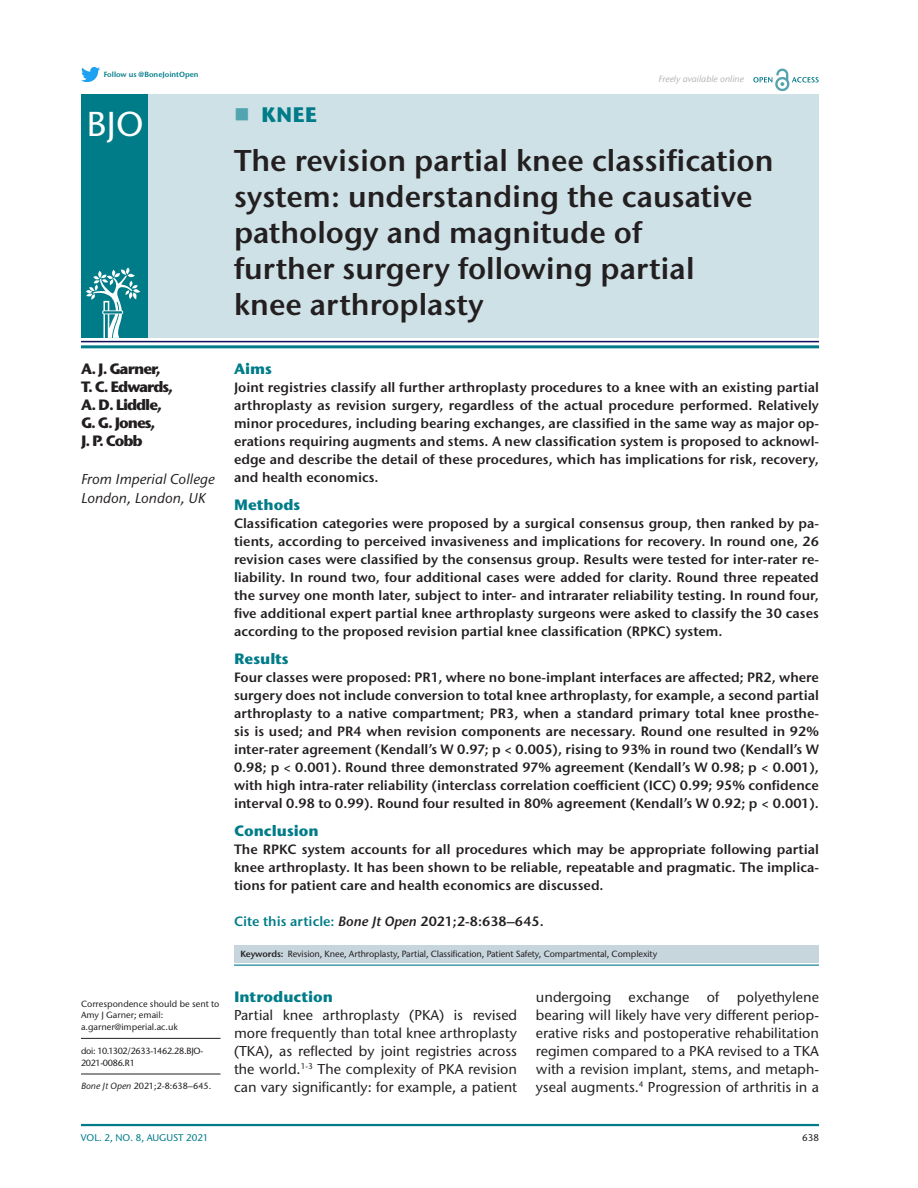
<style>
.page{position:relative;width:918px;height:1188px;background:#fff}
.page>*{position:absolute;margin:0;border:0;box-sizing:border-box;transform-origin:0 0}
.t1{font:500 34.5px "Stone Sans ITC Pro";color:#fff}
.t2{font:600 30px/36px "Stone Sans ITC Pro";color:#231f20}
.t3{font:700 21px "Stone Sans ITC Pro";color:#007c89}
.t4{font:700 15px/18px "Stone Sans ITC Pro";letter-spacing:-.07em;color:#231f20}
.t5{font:700 15px "Stone Sans ITC Pro";color:#007c89}
.t6{font:500 14.25px/18px "Stone Sans ITC Pro";color:#231f20;text-align:justify}
.t7{font:italic 500 14.25px/19.5px "Stone Sans ITC Pro";color:#231f20}
.t8{font:600 13.5px/18px "Stone Sans ITC Pro";color:#231f20;text-align:justify}
.t9{font:500 9.75px "Stone Sans ITC Pro";color:#007c89}
.t10{font:500 9.75px "Stone Sans ITC Pro";color:#231f20}
.t11{font:500 9px/12px "Stone Sans ITC Pro";letter-spacing:-.01em;color:#231f20}
.t12{font:500 9px/12px "Stone Sans ITC Pro";letter-spacing:-.03em;color:#231f20}
.t13{font:italic 500 9px "Stone Sans ITC Pro";color:#b2b3b7}
.t14{font:600 7.5px "Stone Sans ITC Pro";color:#007c89}
.s1{font-style:italic}
.s2{color:#007c89}
.s3{font-weight:600}
</style>
<div class="page">
<hr style="left:81px;top:1124px;width:738px;height:2px;background:#007c89">
<img style="left:81px;top:67px;width:18px;height:15px">
<svg style="left:753px;top:69px;width:66px;height:22px"></svg>
<div style="left:234px;top:945px;width:585px;height:18px;background:#c7d5dd"></div>
<hr style="left:81px;top:341px;width:738px;height:1px;background:#11125f">
<hr style="left:81px;top:345px;width:738px;height:3px;background:#007c89">
<div style="left:81px;top:94px;width:738px;height:244px;background:#cee1e6"></div>
<div style="left:81px;top:95px;width:66px;height:243px;background:#007c89"></div>
<svg style="left:86px;top:267px;width:54px;height:71px"></svg>
<hr style="left:81px;top:1038px;width:139px;height:1px;background:#231f20">
<hr style="left:81px;top:1074px;width:139px;height:1px;background:#231f20">
<hr style="left:234px;top:965px;width:585px;height:1px;background:#007c89">
<p class="t14" style="left:104px;top:70px;width:97px">Follow us @BoneJointOpen</p>
<h1 class="t1" style="left:87px;top:103px;width:58px">BJO</h1>
<p class="t13" style="left:658px;top:73px;width:87px">Freely available online</p>
<h3 class="t3" style="left:261px;top:101px;width:58px">KNEE</h3>
<h2 class="t2" style="left:234px;top:142px;width:541px">The revision partial knee classification system: understanding the causative pathology and magnitude of<br>further surgery following partial<br>knee arthroplasty</h2>
<p class="t4" style="left:81px;top:360px;width:94px">A. J. Garner,<br>T. C. Edwards,<br>A. D. Liddle,<br>G. G. Jones,<br>J. P. Cobb</p>
<p class="t7" style="left:81px;top:469px;width:135px">From Imperial College<br>London, London, UK</p>
<p class="t11" style="left:81px;top:997px;width:140px">Correspondence should be sent to<br>Amy J Garner; email: a.garner@imperial.ac.uk</p>
<p class="t12" style="left:81px;top:1045px;width:124px">doi: 10.1302/2633-1462.28.BJO-<br>2021-0086.R1</p>
<p class="t11" style="left:81px;top:1080px;width:132px"><span class="s1">Bone Jt Open</span> 2021;2-8:638–645.</p>
<p class="t5" style="left:234px;top:359px;width:39px">Aims</p>
<p class="t8" style="left:234px;top:379px;width:587px">Joint registries classify all further arthroplasty procedures to a knee with an existing partial arthroplasty as revision surgery, regardless of the actual procedure performed. Relatively minor procedures, including bearing exchanges, are classified in the same way as major op&shy;erations requiring augments and stems. A new classification system is proposed to acknowl&shy;edge and describe the detail of these procedures, which has implications for risk, recovery, and health economics.</p>
<p class="t5" style="left:234px;top:495px;width:68px">Methods</p>
<p class="t8" style="left:234px;top:514px;width:587px">Classification categories were proposed by a surgical consensus group, then ranked by pa&shy;tients, according to perceived invasiveness and implications for recovery. In round one, 26 revision cases were classified by the consensus group. Results were tested for inter-rater re&shy;liability. In round two, four additional cases were added for clarity. Round three repeated the survey one month later, subject to inter- and intrarater reliability testing. In round four, five additional expert partial knee arthroplasty surgeons were asked to classify the 30 cases according to the proposed revision partial knee classification (RPKC) system.</p>
<p class="t5" style="left:234px;top:649px;width:56px">Results</p>
<p class="t8" style="left:234px;top:668px;width:587px">Four classes were proposed: PR1, where no bone-implant interfaces are affected; PR2, where surgery does not include conversion to total knee arthroplasty, for example, a second partial arthroplasty to a native compartment; PR3, when a standard primary total knee prosthe&shy;sis is used; and PR4 when revision components are necessary. Round one resulted in 92% inter-rater agreement (Kendall’s W 0.97; p &lt; 0.005), rising to 93% in round two (Kendall’s W 0.98; p &lt; 0.001). Round three demonstrated 97% agreement (Kendall’s W 0.98; p &lt; 0.001), with high intra-rater reliability (interclass correlation coefficient (ICC) 0.99; 95% confidence interval 0.98 to 0.99). Round four resulted in 80% agreement (Kendall’s W 0.92; p &lt; 0.001).</p>
<p class="t5" style="left:234px;top:821px;width:86px">Conclusion</p>
<p class="t8" style="left:234px;top:840px;width:587px">The RPKC system accounts for all procedures which may be appropriate following partial knee arthroplasty. It has been shown to be reliable, repeatable and pragmatic. The implica&shy;tions for patient care and health economics are discussed.</p>
<p class="t8" style="left:234px;top:912px;width:311px"><span class="s2">Cite this article:</span> <span class="s1">Bone Jt Open</span> 2021;2-8:638–645.</p>
<p class="t11" style="left:240px;top:948px;width:418px"><span class="s3">Keywords:</span> Revision, Knee, Arthroplasty, Partial, Classification, Patient Safety, Compartmental, Complexity</p>
<p class="t5" style="left:234px;top:987px;width:100px">Introduction</p>
<p class="t6" style="left:234px;top:1006px;width:285px">Partial knee arthroplasty (PKA) is revised more frequently than total knee arthroplasty (TKA), as reflected by joint registries across the world.<sup>1-3</sup> The complexity of PKA revision can vary significantly: for example, a patient</p>
<p class="t6" style="left:536px;top:988px;width:285px">undergoing exchange of polyethylene bearing will likely have very different periop&shy;erative risks and postoperative rehabilitation regimen compared to a PKA revised to a TKA with a revision implant, stems, and metaph&shy;yseal augments.<sup>4</sup> Progression of arthritis in a</p>
<p class="t9" style="left:81px;top:1132px;width:129px">VOL. 2, NO. 8, AUGUST 2021</p>
<p class="t10" style="left:802px;top:1132px;width:18px">638</p>
</div>
